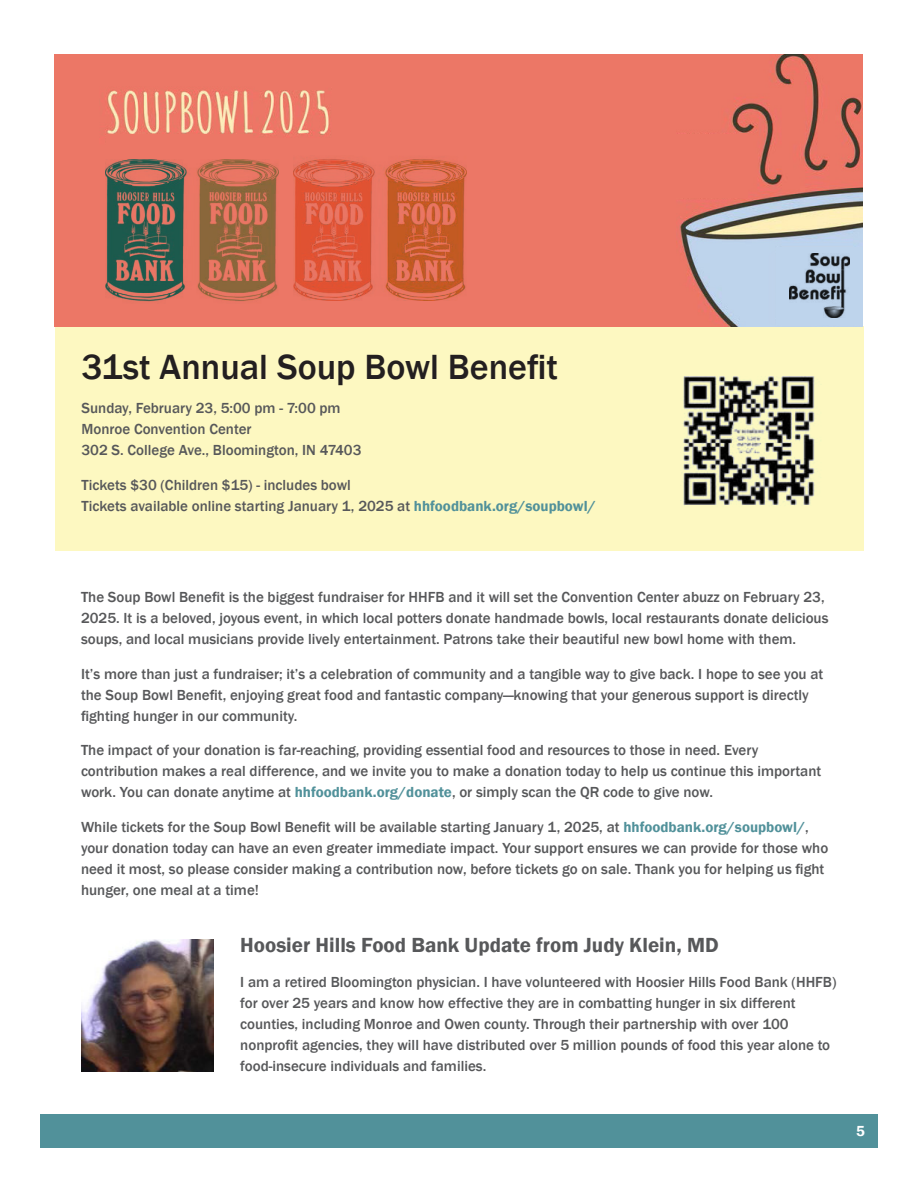
<style>
.page{position:relative;width:918px;height:1188px;background:#fff}
.page>*{position:absolute;margin:0;border:0;box-sizing:border-box;transform-origin:0 0}
.t1{font:500 36px "Franklin Gothic";color:#231f20}
.t2{font:600 21px "Franklin Gothic";color:#57585a}
.t3{font:500 15px/21px "Franklin Gothic";color:#57585a}
.t4{font:600 15px "Franklin Gothic";color:#fff}
.s1{font-weight:600;color:#51919a}
</style>
<div class="page">
<div style="left:823px;top:1114px;width:55px;height:34px;background:#51919a"></div>
<div style="left:40px;top:1114px;width:783px;height:34px;background:#51919a"></div>
<div style="left:55px;top:326px;width:808px;height:225px;background:#fdf8c1"></div>
<img style="left:82px;top:940px;width:131px;height:131px">
<div style="left:54px;top:54px;width:622px;height:272px;background:#ec7766"></div>
<img style="left:680px;top:376px;width:135px;height:130px">
<img style="left:676px;top:54px;width:187px;height:272px">
<div style="left:776px;top:248px;width:87px;height:77px;background:#bed4ec"></div>
<div style="left:676px;top:134px;width:72px;height:63px;background:#ec7766"></div>
<img style="left:789px;top:253px;width:61px;height:64px">
<img style="left:106px;top:160px;width:173px;height:142px">
<img style="left:293px;top:159px;width:173px;height:142px">
<img style="left:105px;top:90px;width:148px;height:44px">
<img style="left:253px;top:90px;width:77px;height:45px">
<p class="t1" style="left:82px;top:344px;width:478px">31st Annual Soup Bowl Benefit</p>
<p class="t3" style="left:82px;top:398px;width:261px">Sunday, February 23, 5:00 pm - 7:00 pm</p>
<p class="t3" style="left:82px;top:419px;width:172px">Monroe Convention Center</p>
<p class="t3" style="left:82px;top:440px;width:281px">302 S. College Ave., Bloomington, IN 47403</p>
<p class="t3" style="left:82px;top:474px;width:271px">Tickets $30 (Children $15) - includes bowl</p>
<p class="t3" style="left:82px;top:495px;width:516px">Tickets available online starting January 1, 2025 at <span class="s1">hhfoodbank.org/soupbowl/</span></p>
<p class="t3" style="left:81px;top:587px;width:749px">The Soup Bowl Benefit is the biggest fundraiser for HHFB and it will set the Convention Center abuzz on February 23,<br>2025. It is a beloved, joyous event, in which local potters donate handmade bowls, local restaurants donate delicious soups, and local musicians provide lively entertainment. Patrons take their beautiful new bowl home with them.</p>
<p class="t3" style="left:81px;top:663px;width:744px">It’s more than just a fundraiser; it’s a celebration of community and a tangible way to give back. I hope to see you at the Soup Bowl Benefit, enjoying great food and fantastic company—knowing that your generous support is directly fighting hunger in our community.</p>
<p class="t3" style="left:81px;top:740px;width:742px">The impact of your donation is far-reaching, providing essential food and resources to those in need. Every contribution makes a real difference, and we invite you to make a donation today to help us continue this important work. You can donate anytime at <span class="s1">hhfoodbank.org/donate</span>, or simply scan the QR code to give now.</p>
<p class="t3" style="left:81px;top:816px;width:749px">While tickets for the Soup Bowl Benefit will be available starting January 1, 2025, at <span class="s1">hhfoodbank.org/soupbowl/</span>, your donation today can have an even greater immediate impact. Your support ensures we can provide for those who need it most, so please consider making a contribution now, before tickets go on sale. Thank you for helping us fight hunger, one meal at a time!</p>
<p class="t2" style="left:240px;top:932px;width:480px">Hoosier Hills Food Bank Update from Judy Klein, MD</p>
<p class="t3" style="left:240px;top:971px;width:598px">I am a retired Bloomington physician. I have volunteered with Hoosier Hills Food Bank (HHFB) for over 25 years and know how effective they are in combatting hunger in six different counties, including Monroe and Owen county. Through their partnership with over 100 nonprofit agencies, they will have distributed over 5 million pounds of food this year alone to food-insecure individuals and families.</p>
<p class="t4" style="left:856px;top:1122px;width:10px">5</p>
</div>
